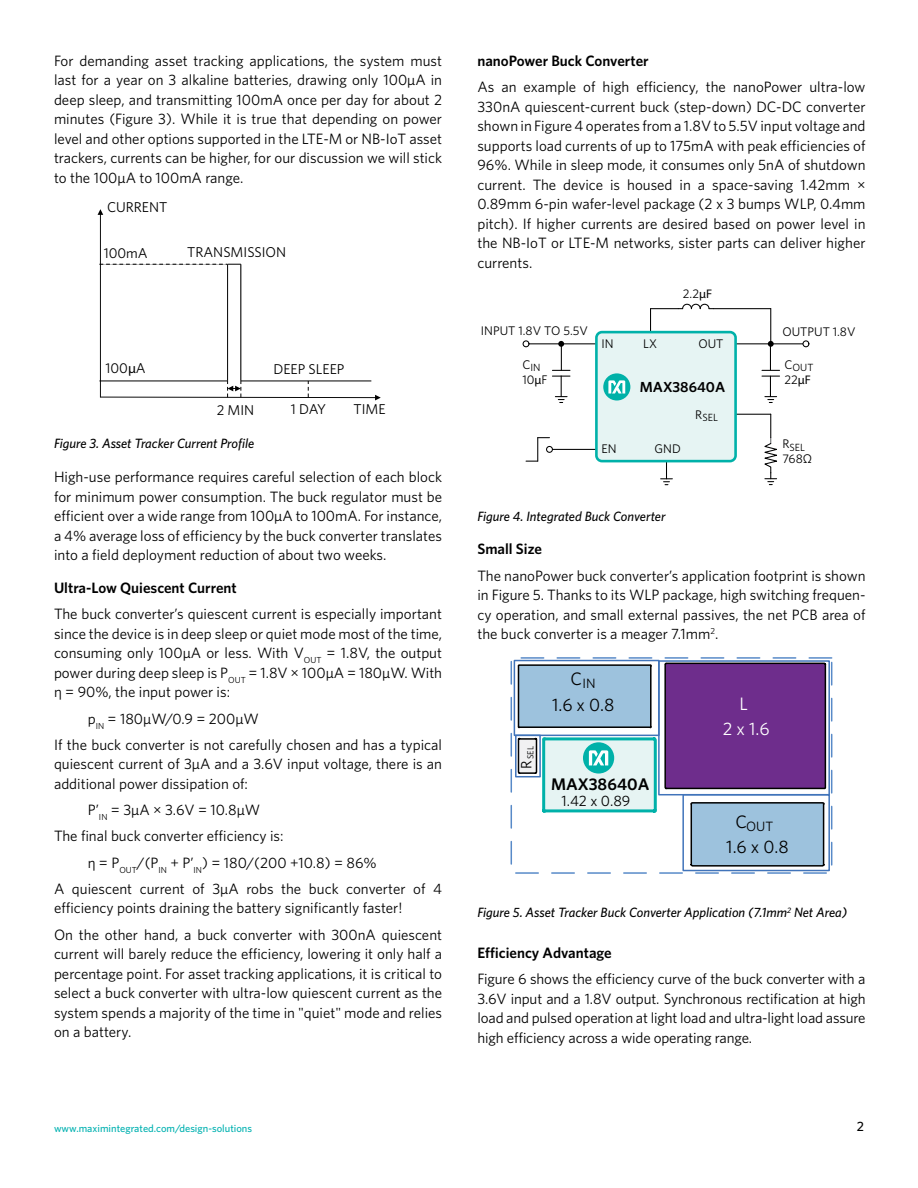
<style>
.page{position:relative;width:918px;height:1188px;background:#fff}
.page>*{position:absolute;margin:0;border:0;box-sizing:border-box;transform-origin:0 0}
.t1{font:18px "Whitney";color:#000}
.t2{font:18px/25.2px "Whitney";color:#fff;text-align:center}
.t3{font:600 16.8px "Whitney";color:#000}
.t4{font:15px/19.5px "Whitney";color:#000;text-align:justify}
.t5{font:600 15px "Whitney";color:#000}
.t6{font:600 14.55px "Whitney";color:#000}
.t7{font:14.25px "Whitney";color:#000}
.t8{font:italic 500 13.5px "Whitney";color:#000}
.t9{font:13.5px "Whitney";color:#000}
.t10{font:500 13.5px "Whitney";color:#000}
.t11{font:12.45px "Whitney";color:#000}
.t12{font:500 10.5px "Whitney";color:#00b1b0}
.t13{font:10.35px "Whitney";color:#000}
.t14{font:8.7px "Whitney";color:#000}
.s1{font-family:"Myriad Pro"}
</style>
<div class="page">
<hr style="left:526px;top:343px;width:70px;height:1px;background:#000">
<hr style="left:549px;top:449px;width:47px;height:1px;background:#000">
<hr style="left:736px;top:343px;width:70px;height:1px;background:#000">
<hr style="left:736px;top:414px;width:35px;height:1px;background:#000">
<svg style="left:661px;top:462px;width:11px;height:23px"></svg>
<div style="left:596px;top:332px;width:140px;height:129px;background:#e6f4f3;border-radius:6px"></div>
<div style="left:595px;top:331px;width:142px;height:131px;border:3px solid #00b1a9;border-radius:6px"></div>
<hr style="left:770px;top:309px;width:1px;height:35px;background:#000">
<hr style="left:713px;top:308px;width:58px;height:1px;background:#000">
<svg style="left:761px;top:414px;width:16px;height:71px"></svg>
<svg style="left:650px;top:303px;width:63px;height:29px"></svg>
<svg style="left:552px;top:341px;width:18px;height:62px"></svg>
<svg style="left:523px;top:340px;width:6px;height:7px"></svg>
<div style="left:802px;top:340px;width:7px;height:7px;background:#fff;border:1px solid #000;border-radius:50%"></div>
<div style="left:546px;top:446px;width:7px;height:7px;background:#fff;border:1px solid #000;border-radius:50%"></div>
<svg style="left:526px;top:437px;width:23px;height:25px"></svg>
<div style="left:603px;top:373px;width:27px;height:28px;background:#00b1a8;border-radius:50%"></div>
<svg style="left:608px;top:380px;width:17px;height:14px"></svg>
<svg style="left:762px;top:341px;width:18px;height:62px"></svg>
<svg style="left:98px;top:209px;width:283px;height:191px"></svg>
<div style="left:511px;top:657px;width:321px;height:217px;border:2px dashed #588ac8"></div>
<div style="left:515px;top:735px;width:26px;height:42px;border:2px solid #4174ba"></div>
<div style="left:658px;top:660px;width:172px;height:135px;border:2px solid #4174ba"></div>
<div style="left:682px;top:794px;width:148px;height:77px;border:2px solid #4174ba"></div>
<div style="left:514px;top:660px;width:146px;height:76px;border:2px solid #4174ba"></div>
<svg style="left:516px;top:662px;width:311px;height:212px"></svg>
<p class="t4" style="left:54px;top:51px;width:390px">For demanding asset tracking applications, the system must last for a year on 3 alkaline batteries, drawing only 100µA in deep sleep, and transmitting 100mA once per day for about 2 minutes (Figure 3). While it is true that depending on power level and other options supported in the LTE-M or NB-IoT asset trackers, currents can be higher, for our discussion we will stick to the 100µA to 100mA range.</p>
<p class="t7" style="left:107px;top:197px;width:62px">CURRENT</p>
<p class="t7" style="left:104px;top:243px;width:46px">100mA</p>
<p class="t7" style="left:187px;top:243px;width:101px">TRANSMISSION</p>
<p class="t7" style="left:105px;top:359px;width:42px">100<span class="s1">µ</span>A</p>
<p class="t7" style="left:273px;top:360px;width:73px">DEEP SLEEP</p>
<p class="t7" style="left:217px;top:401px;width:39px">2 MIN</p>
<p class="t7" style="left:291px;top:399px;width:37px">1 DAY</p>
<p class="t7" style="left:354px;top:399px;width:34px">TIME</p>
<p class="t8" style="left:54px;top:434px;width:202px">Figure 3. Asset Tracker Current Profile</p>
<p class="t4" style="left:54px;top:467px;width:390px">High-use performance requires careful selection of each block for minimum power consumption. The buck regulator must be efficient over a wide range from 100µA to 100mA. For instance, a 4% average loss of efficiency by the buck converter translates into a field deployment reduction of about two weeks.</p>
<p class="t5" style="left:54px;top:578px;width:184px">Ultra-Low Quiescent Current</p>
<p class="t4" style="left:54px;top:604px;width:390px">The buck converter’s quiescent current is especially important since the device is in deep sleep or quiet mode most of the time, consuming only 100µA or less. With V<sub>OUT</sub> = 1.8V, the output power during deep sleep is P<sub>OUT</sub> = 1.8V × 100µA = 180µW. With η = 90%, the input power is:</p>
<p class="t4" style="left:54px;top:705px;width:390px;line-height:26.2px;text-indent:34px">p<sub>IN</sub> = 180µW/0.9 = 200µW<br>If the buck converter is not carefully chosen and has a typical</p>
<p class="t4" style="left:54px;top:754px;width:390px">quiescent current of 3µA and a 3.6V input voltage, there is an additional power dissipation of:</p>
<p class="t4" style="left:88px;top:800px;width:174px">P’<sub>IN</sub> = 3µA × 3.6V = 10.8µW</p>
<p class="t4" style="left:54px;top:826px;width:231px">The final buck converter efficiency is:</p>
<p class="t4" style="left:88px;top:852px;width:291px">η = P<sub>OUT</sub>/(P<sub>IN</sub> + P’<sub>IN</sub>) = 180/(200 +10.8) = 86%</p>
<p class="t4" style="left:54px;top:879px;width:390px">A quiescent current of 3µA robs the buck converter of 4</p>
<p class="t4" style="left:54px;top:895px;width:390px;line-height:26.2px">efficiency points draining the battery significantly faster!<br>On the other hand, a buck converter with 300nA quiescent</p>
<p class="t4" style="left:54px;top:944px;width:390px">current will barely reduce the efficiency, lowering it only half a percentage point. For asset tracking applications, it is critical to select a buck converter with ultra-low quiescent current as the system spends a majority of the time in "quiet" mode and relies on a battery.</p>
<p class="t5" style="left:477px;top:51px;width:173px">nanoPower Buck Converter</p>
<p class="t4" style="left:477px;top:77px;width:390px">As an example of high efficiency, the nanoPower ultra-low 330nA quiescent-current buck (step-down) DC-DC converter shown in Figure 4 operates from a 1.8V to 5.5V input voltage and supports load currents of up to 175mA with peak efficiencies of 96%. While in sleep mode, it consumes only 5nA of shutdown current. The device is housed in a space-saving 1.42mm × 0.89mm 6-pin wafer-level package (2 x 3 bumps WLP, 0.4mm pitch). If higher currents are desired based on power level in the NB-IoT or LTE-M networks, sister parts can deliver higher currents.</p>
<p class="t11" style="left:683px;top:286px;width:31px">2.2<span class="s1">µF</span></p>
<p class="t11" style="left:481px;top:322px;width:109px">INPUT 1.8V TO 5.5V</p>
<p class="t11" style="left:782px;top:323px;width:75px">OUTPUT 1.8V</p>
<p class="t13" style="left:522px;top:361px;width:20px"><sup>C</sup>IN</p>
<p class="t11" style="left:522px;top:372px;width:27px">10<span class="s1">µ</span>F</p>
<p class="t11" style="left:602px;top:335px;width:14px">IN</p>
<p class="t11" style="left:643px;top:335px;width:15px">LX</p>
<p class="t11" style="left:698px;top:335px;width:27px">OUT</p>
<p class="t6" style="left:640px;top:378px;width:87px">MAX38640A</p>
<p class="t11" style="left:602px;top:441px;width:17px">EN</p>
<p class="t11" style="left:655px;top:441px;width:28px">GND</p>
<p class="t13" style="left:695px;top:410px;width:24px"><sup>R</sup>SEL</p>
<p class="t13" style="left:785px;top:361px;width:30px"><sup>C</sup>OUT</p>
<p class="t11" style="left:785px;top:372px;width:28px">22<span class="s1">µF</span></p>
<p class="t13" style="left:782px;top:440px;width:24px"><sup>R</sup>SEL</p>
<p class="t11" style="left:782px;top:451px;width:31px">768Ω</p>
<p class="t8" style="left:477px;top:507px;width:190px">Figure 4. Integrated Buck Converter</p>
<p class="t5" style="left:477px;top:539px;width:66px">Small Size</p>
<p class="t4" style="left:477px;top:565px;width:390px">The nanoPower buck converter’s application footprint is shown in Figure 5. Thanks to its WLP package, high switching frequen&shy;cy operation, and small external passives, the net PCB area of the buck converter is a meager 7.1mm<sup>2</sup>.</p>
<p class="t14" style="left:525px;top:769px;width:24px;rotate:-90deg"><sup>R</sup>SEL</p>
<p class="t9" style="left:570px;top:675px;width:27px"><sup>C</sup>IN</p>
<p class="t1" style="left:552px;top:692px;width:64px">1.6 x 0.8</p>
<p class="t3" style="left:551px;top:773px;width:100px">MAX38640A</p>
<p class="t4" style="left:561px;top:791px;width:70px">1.42 x 0.89</p>
<p class="t2" style="left:723px;top:691px;width:48px">L<br>2 x 1.6</p>
<p class="t9" style="left:736px;top:817px;width:39px"><sup>C</sup>OUT</p>
<p class="t1" style="left:726px;top:835px;width:64px">1.6 x 0.8</p>
<p class="t8" style="left:477px;top:904px;width:371px">Figure 5. Asset Tracker Buck Converter Application (7.1mm<sup>2</sup> Net Area)</p>
<p class="t5" style="left:477px;top:943px;width:136px">Efficiency Advantage</p>
<p class="t4" style="left:477px;top:969px;width:390px">Figure 6 shows the efficiency curve of the buck converter with a 3.6V input and a 1.8V output. Synchronous rectification at high load and pulsed operation at light load and ultra-light load assure high efficiency across a wide operating range.</p>
<p class="t12" style="left:54px;top:1122px;width:200px">www.maximintegrated.com/design-solutions</p>
<p class="t10" style="left:857px;top:1118px;width:9px">2</p>
</div>
